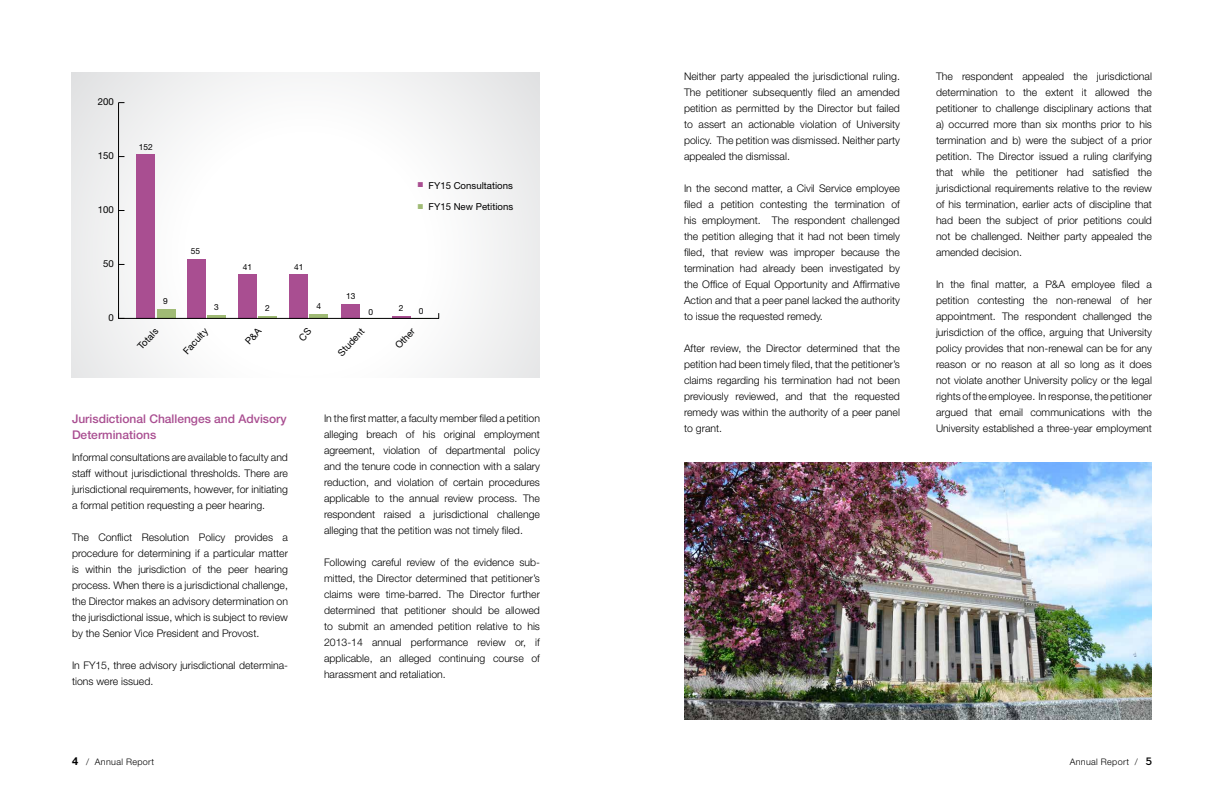
<style>
.page{position:relative;width:1224px;height:792px;background:#fff}
.page>*{position:absolute;margin:0;border:0;box-sizing:border-box;transform-origin:0 0}
.t1{font:500 12px/16px "Helvetica Neue";color:#a94e91}
.t2{font:300 10.5px/16px "Helvetica Neue";color:#000;text-align:justify}
.t3{font:9.6px "Helvetica Neue";color:#000}
.t4{font:300 9px "Helvetica Neue";letter-spacing:.035em;color:#000}
.t5{font:8.4px "Helvetica Neue";color:#000}
.s1{color:#a94e91}
.s2{color:#a0bb75}
.s3{font-weight:700;font-size:11px}
.s4{font-family:"Neutraface Display";font-weight:700;font-size:11px}
</style>
<div class="page">
<svg style="left:72px;top:72px;width:468px;height:306px"></svg>
<hr style="left:118px;top:103px;width:1px;height:216px;background:#000">
<svg style="left:119px;top:313px;width:5px;height:5px"></svg>
<svg style="left:392px;top:316px;width:38px;height:2px"></svg>
<div style="left:342px;top:304px;width:18px;height:14px;background:#a94e91"></div>
<svg style="left:310px;top:314px;width:18px;height:4px"></svg>
<div style="left:290px;top:274px;width:18px;height:44px;background:#a94e91"></div>
<svg style="left:259px;top:316px;width:18px;height:2px"></svg>
<div style="left:238px;top:274px;width:19px;height:44px;background:#a94e91"></div>
<hr style="left:207px;top:315px;width:18px;height:3px;background:#a0bb75">
<div style="left:187px;top:259px;width:18px;height:59px;background:#a94e91"></div>
<div style="left:157px;top:309px;width:18px;height:9px;background:#a0bb75"></div>
<div style="left:137px;top:154px;width:18px;height:164px;background:#a94e91"></div>
<hr style="left:118px;top:318px;width:321px;height:1px;background:#000">
<img style="left:684px;top:462px;width:468px;height:258px">
<svg style="left:245px;top:327px;width:17px;height:18px"></svg>
<svg style="left:298px;top:327px;width:14px;height:14px"></svg>
<p class="t3" style="left:98px;top:96px;width:18px">200</p>
<p class="t3" style="left:98px;top:150px;width:18px">150</p>
<p class="t3" style="left:98px;top:204px;width:18px">100</p>
<p class="t3" style="left:103px;top:258px;width:12px">50</p>
<p class="t3" style="left:108px;top:312px;width:7px">0</p>
<p class="t5" style="left:139px;top:142px;width:16px">152</p>
<p class="t5" style="left:163px;top:296px;width:6px">9</p>
<p class="t5" style="left:191px;top:246px;width:11px">55</p>
<p class="t5" style="left:214px;top:302px;width:6px">3</p>
<p class="t5" style="left:243px;top:262px;width:11px">41</p>
<p class="t5" style="left:265px;top:303px;width:6px">2</p>
<p class="t5" style="left:294px;top:262px;width:11px">41</p>
<p class="t5" style="left:317px;top:301px;width:6px">4</p>
<p class="t5" style="left:346px;top:291px;width:11px">13</p>
<p class="t5" style="left:369px;top:307px;width:6px">0</p>
<p class="t3" style="left:418px;top:180px;width:96px"><span class="s1">■</span> FY15 Consultations</p>
<p class="t3" style="left:418px;top:201px;width:97px"><span class="s2">■</span> FY15 New Petitions</p>
<p class="t5" style="left:399px;top:303px;width:6px">2</p>
<p class="t5" style="left:419px;top:306px;width:6px">0</p>
<p class="t3" style="left:135px;top:344px;width:27px;rotate:-47deg">Totals</p>
<p class="t3" style="left:181px;top:348px;width:33px;rotate:-47deg">Faculty</p>
<p class="t3" style="left:335px;top:350px;width:35px;rotate:-47deg">Student</p>
<p class="t3" style="left:393px;top:343px;width:26px;rotate:-47deg">Other</p>
<p class="t1" style="left:72px;top:411px;width:216px">Jurisdictional Challenges and Advisory<br>Determinations</p>
<p class="t2" style="left:72px;top:449px;width:218px">Informal consultations are available to faculty and staff without jurisdictional thresholds. There are jurisdictional requirements, however, for initiating a formal petition requesting a peer hearing.</p>
<p class="t2" style="left:72px;top:529px;width:218px">The Conflict Resolution Policy provides a procedure for determining if a particular matter is within the jurisdiction of the peer hearing process. When there is a jurisdictional challenge, the Director makes an advisory determination on the jurisdictional issue, which is subject to review by the Senior Vice President and Provost.</p>
<p class="t2" style="left:72px;top:657px;width:218px">In FY15, three advisory jurisdictional determina&shy;tions were issued.</p>
<p class="t2" style="left:324px;top:410px;width:218px">In the first matter, a faculty member filed a petition alleging breach of his original employment agreement, violation of departmental policy and the tenure code in connection with a salary reduction, and violation of certain procedures applicable to the annual review process. The respondent raised a jurisdictional challenge alleging that the petition was not timely filed.</p>
<p class="t2" style="left:324px;top:554px;width:218px">Following careful review of the evidence sub&shy;mitted, the Director determined that petitioner’s claims were time-barred. The Director further determined that petitioner should be allowed to submit an amended petition relative to his 2013-14 annual performance review or, if applicable, an alleged continuing course of harassment and retaliation.</p>
<p class="t2" style="left:684px;top:68px;width:218px">Neither party appealed the jurisdictional ruling.<br>The petitioner subsequently filed an amended petition as permitted by the Director but failed to assert an actionable violation of University policy. The petition was dismissed. Neither party appealed the dismissal.</p>
<p class="t2" style="left:684px;top:180px;width:218px">In the second matter, a Civil Service employee filed a petition contesting the termination of his employment. The respondent challenged the petition alleging that it had not been timely filed, that review was improper because the termination had already been investigated by the Office of Equal Opportunity and Affirmative Action and that a peer panel lacked the authority to issue the requested remedy.</p>
<p class="t2" style="left:684px;top:340px;width:218px">After review, the Director determined that the petition had been timely filed, that the petitioner’s claims regarding his termination had not been previously reviewed, and that the requested remedy was within the authority of a peer panel to grant.</p>
<p class="t2" style="left:936px;top:68px;width:218px">The respondent appealed the jurisdictional determination to the extent it allowed the petitioner to challenge disciplinary actions that a) occurred more than six months prior to his termination and b) were the subject of a prior petition. The Director issued a ruling clarifying that while the petitioner had satisfied the jurisdictional requirements relative to the review of his termination, earlier acts of discipline that had been the subject of prior petitions could not be challenged. Neither party appealed the amended decision.</p>
<p class="t2" style="left:936px;top:276px;width:218px">In the final matter, a P&amp;A employee filed a petition contesting the non-renewal of her appointment. The respondent challenged the jurisdiction of the office, arguing that University policy provides that non-renewal can be for any reason or no reason at all so long as it does not violate another University policy or the legal rights of the employee. In response, the petitioner argued that email communications with the University established a three-year employment</p>
<p class="t4" style="left:72px;top:756px;width:84px"><span class="s3">4</span> / Annual Report</p>
<p class="t4" style="left:1070px;top:756px;width:84px">Annual Report / <span class="s4">5</span></p>
</div>
